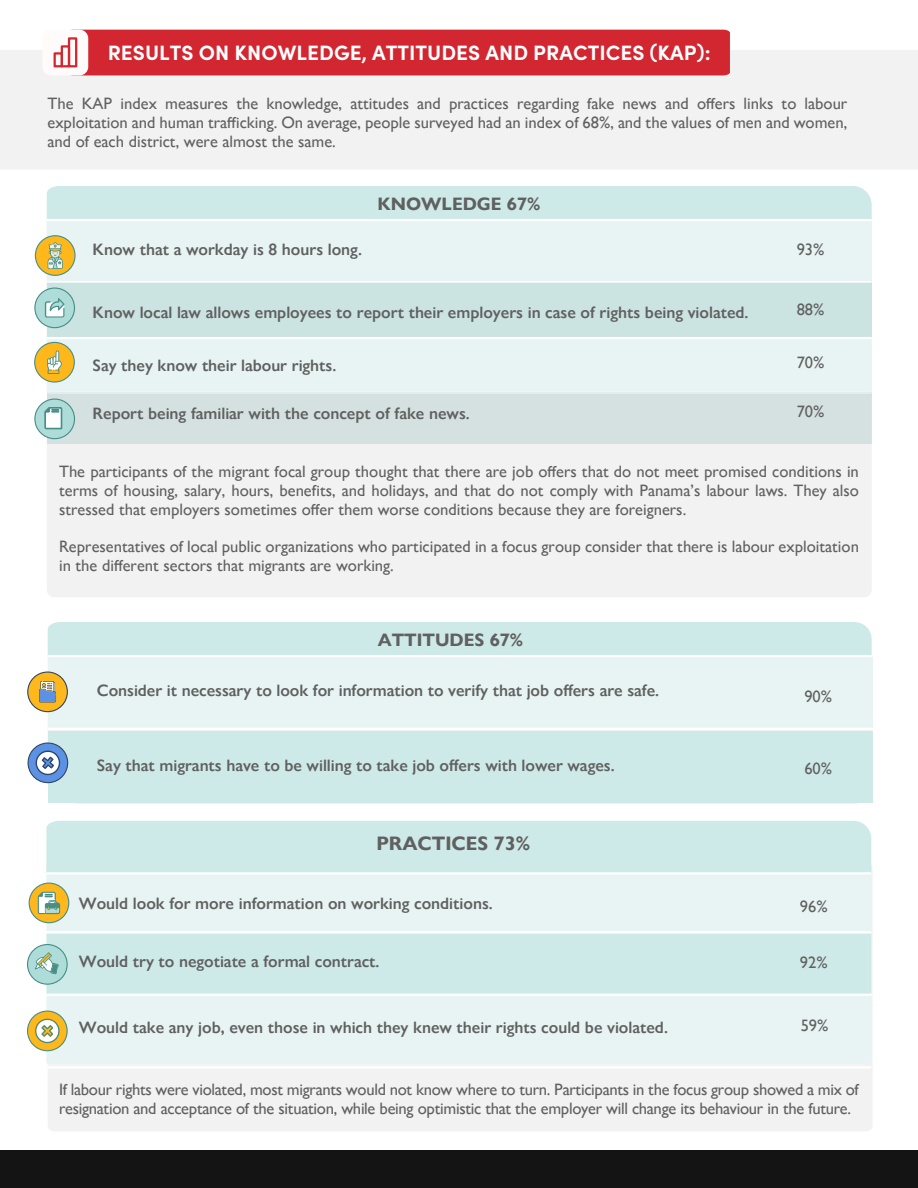
<style>
.page{position:relative;width:918px;height:1188px;background:#fff}
.page>*{position:absolute;margin:0;border:0;box-sizing:border-box;transform-origin:0 0}
.t1{font:700 20.85px "Sofia Pro";letter-spacing:.005em;color:#fff}
.t2{font:700 19.5px "Gill Sans Nova";color:#606060}
.t3{font:700 18px "Gill Sans Nova";color:#606060}
.t4{font:500 16.5px/18.8px "Gill Sans Nova";color:#606060;text-align:justify}
.t5{font:600 16.5px "Gill Sans Nova";color:#606060}
</style>
<div class="page">
<div style="left:0;top:1151px;width:918px;height:37px;background:#141414"></div>
<div style="left:0;top:50px;width:918px;height:119px;background:#f2f2f2"></div>
<div style="left:82px;top:30px;width:648px;height:45px;background:#d22630"></div>
<div style="left:42px;top:30px;width:46px;height:45px;background:#fffbfa;border-radius:9px"></div>
<div style="left:54px;top:52px;width:9px;height:15px;border:2px solid #d22630"></div>
<div style="left:61px;top:45px;width:9px;height:22px;border:2px solid #d22630"></div>
<div style="left:68px;top:37px;width:9px;height:30px;border:2px solid #d22630"></div>
<div style="left:48px;top:656px;width:825px;height:72px;background:#e7f4f3"></div>
<div style="left:48px;top:731px;width:825px;height:72px;background:#ceeae8"></div>
<div style="left:48px;top:622px;width:824px;height:33px;background:#ceeae8"></div>
<hr style="left:48px;top:655px;width:825px;height:2px;background:#fff">
<svg style="left:27px;top:742px;width:42px;height:42px"></svg>
<div style="left:28px;top:672px;width:39px;height:40px;background:#feb81c;border-radius:50%"></div>
<div style="left:27px;top:672px;width:41px;height:40px;border:1px solid #314763;border-radius:50%"></div>
<svg style="left:39px;top:681px;width:17px;height:21px"></svg>
<div style="left:48px;top:865px;width:824px;height:266px;background:#f2f2f2"></div>
<div style="left:46px;top:875px;width:825px;height:56px;background:#e7f4f3"></div>
<div style="left:46px;top:934px;width:825px;height:60px;background:#ceeae8"></div>
<div style="left:46px;top:996px;width:825px;height:68px;background:#e7f4f3"></div>
<div style="left:46px;top:821px;width:825px;height:51px;background:#ceeae8"></div>
<hr style="left:46px;top:872px;width:825px;height:3px;background:#fff">
<hr style="left:46px;top:931px;width:825px;height:3px;background:#fff">
<hr style="left:48px;top:994px;width:825px;height:2px;background:#fff">
<hr style="left:46px;top:1066px;width:825px;height:2px;background:#fff">
<svg style="left:29px;top:883px;width:40px;height:40px"></svg>
<div style="left:29px;top:883px;width:40px;height:40px;border:1px solid #478e87;border-radius:50%"></div>
<svg style="left:38px;top:892px;width:22px;height:22px"></svg>
<div style="left:28px;top:945px;width:39px;height:39px;background:#aedcd9;border-radius:50%"></div>
<div style="left:27px;top:944px;width:41px;height:41px;border:1px solid #478e87;border-radius:50%"></div>
<svg style="left:35px;top:952px;width:24px;height:22px"></svg>
<div style="left:28px;top:1011px;width:39px;height:40px;background:#feb81c;border-radius:50%"></div>
<div style="left:27px;top:1011px;width:41px;height:40px;border:1px solid #478e87;border-radius:50%"></div>
<svg style="left:35px;top:1019px;width:25px;height:24px"></svg>
<div style="left:47px;top:186px;width:825px;height:33px;background:#ceeae8"></div>
<div style="left:47px;top:444px;width:824px;height:153px;background:#f2f2f2"></div>
<div style="left:47px;top:221px;width:825px;height:171px;background:#e7f4f3"></div>
<div style="left:47px;top:280px;width:825px;height:57px;background:#cbe3e1"></div>
<hr style="left:47px;top:280px;width:825px;height:3px;background:#fff">
<hr style="left:47px;top:337px;width:825px;height:2px;background:#fff">
<div style="left:35px;top:288px;width:40px;height:40px;background:#aedcd9;border-radius:50%"></div>
<div style="left:34px;top:287px;width:41px;height:41px;border:1px solid #478e87;border-radius:50%"></div>
<div style="left:35px;top:236px;width:40px;height:39px;background:#feb81c;border-radius:50%"></div>
<div style="left:35px;top:235px;width:41px;height:41px;border:1px solid #478e87;border-radius:50%"></div>
<div style="left:35px;top:342px;width:39px;height:40px;background:#feb81c;border-radius:50%"></div>
<div style="left:34px;top:342px;width:41px;height:41px;border:1px solid #478e87;border-radius:50%"></div>
<svg style="left:45px;top:298px;width:20px;height:20px"></svg>
<div style="left:47px;top:393px;width:825px;height:51px;background:#d5e1e0"></div>
<svg style="left:35px;top:399px;width:40px;height:40px"></svg>
<div style="left:34px;top:399px;width:41px;height:40px;border:1px solid #478e87;border-radius:50%"></div>
<svg style="left:47px;top:351px;width:15px;height:23px"></svg>
<svg style="left:48px;top:242px;width:15px;height:27px"></svg>
<svg style="left:45px;top:407px;width:17px;height:23px"></svg>
<p class="t1" style="left:108px;top:37px;width:605px">RESULTS ON KNOWLEDGE, ATTITUDES AND PRACTICES (KAP):</p>
<p class="t4" style="left:47px;top:94px;width:801px">The KAP index measures the knowledge, attitudes and practices regarding fake news and offers links to labour exploitation and human trafficking. On average, people surveyed had an index of 68%, and the values of men and women, and of each district, were almost the same.</p>
<p class="t5" style="left:93px;top:239px;width:271px">Know that a workday is 8 hours long.</p>
<p class="t3" style="left:378px;top:192px;width:165px">KNOWLEDGE 67%</p>
<p class="t5" style="left:93px;top:302px;width:657px">Know local law allows employees to report their employers in case of rights being violated.</p>
<p class="t5" style="left:93px;top:355px;width:245px">Say they know their labour rights.</p>
<p class="t4" style="left:797px;top:240px;width:29px">93%</p>
<p class="t4" style="left:797px;top:300px;width:29px">88%</p>
<p class="t4" style="left:797px;top:353px;width:29px">70%</p>
<p class="t5" style="left:93px;top:403px;width:379px">Report being familiar with the concept of fake news.</p>
<p class="t4" style="left:797px;top:402px;width:29px">70%</p>
<p class="t4" style="left:59px;top:462px;width:801px">The participants of the migrant focal group thought that there are job offers that do not meet promised conditions in terms of housing, salary, hours, benefits, and holidays, and that do not comply with Panama’s labour laws. They also stressed that employers sometimes offer them worse conditions because they are foreigners.</p>
<p class="t4" style="left:59px;top:537px;width:801px">Representatives of local public organizations who participated in a focus group consider that there is labour exploitation in the different sectors that migrants are working.</p>
<p class="t3" style="left:378px;top:628px;width:147px">ATTITUDES 67%</p>
<p class="t5" style="left:97px;top:680px;width:564px">Consider it necessary to look for information to verify that job offers are safe.</p>
<p class="t5" style="left:97px;top:755px;width:519px">Say that migrants have to be willing to take job offers with lower wages.</p>
<p class="t2" style="left:377px;top:832px;width:155px">PRACTICES 73%</p>
<p class="t5" style="left:79px;top:893px;width:415px">Would look for more information on working conditions.</p>
<p class="t5" style="left:79px;top:951px;width:302px">Would try to negotiate a formal contract.</p>
<p class="t5" style="left:79px;top:1017px;width:591px">Would take any job, even those in which they knew their rights could be violated.</p>
<p class="t4" style="left:804px;top:687px;width:29px">90%</p>
<p class="t4" style="left:804px;top:759px;width:29px">60%</p>
<p class="t4" style="left:800px;top:897px;width:29px">96%</p>
<p class="t4" style="left:800px;top:953px;width:29px">92%</p>
<p class="t4" style="left:801px;top:1016px;width:29px">59%</p>
<p class="t4" style="left:59px;top:1080px;width:801px">If labour rights were violated, most migrants would not know where to turn. Participants in the focus group showed a mix of resignation and acceptance of the situation, while being optimistic that the employer will change its behaviour in the future.</p>
</div>
